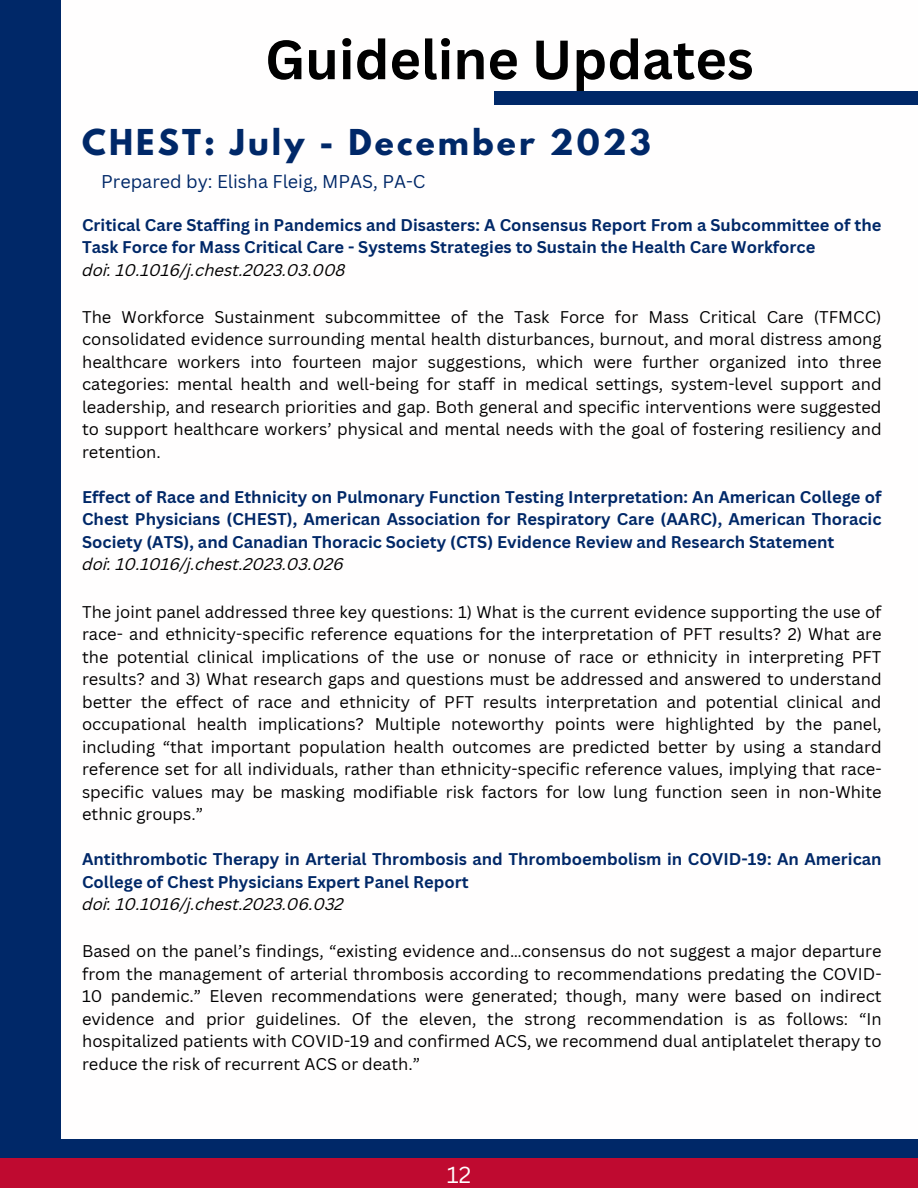
<style>
.page{position:relative;width:918px;height:1188px;background:#fff}
.page>*{position:absolute;margin:0;border:0;box-sizing:border-box;transform-origin:0 0}
.t1{font:700 54px "Canva Sans";color:#000}
.t2{font:700 31.65px "League Spartan";letter-spacing:.1em;color:#002868}
.t3{font:22.65px "Canva Sans";color:#fffefe}
.t4{font:18px "Canva Sans";color:#002868}
.t5{font:16.5px/22.5px "Canva Sans";color:#000;text-align:justify}
.t6{font:700 16.5px/22.5px "Canva Sans";color:#002868}
.t7{font:italic 16.5px "Canva Sans";color:#000}
</style>
<div class="page">
<div style="left:0;top:0;width:61px;height:1188px;background:#002868"></div>
<div style="left:53px;top:1139px;width:865px;height:49px;background:#002868"></div>
<div style="left:0;top:1158px;width:918px;height:30px;background:#bf0a30"></div>
<div style="left:494px;top:92px;width:424px;height:13px;background:#002868"></div>
<p class="t1" style="left:265px;top:22px;width:490px">Guideline Updates</p>
<p class="t2" style="left:82px;top:127px;width:570px">CHEST: July - December 2023</p>
<p class="t4" style="left:101px;top:169px;width:326px">Prepared by: Elisha Fleig, MPAS, PA-C</p>
<p class="t6" style="left:82px;top:213px;width:801px">Critical Care Staffing in Pandemics and Disasters: A Consensus Report From a Subcommittee of the<br>Task Force for Mass Critical Care - Systems Strategies to Sustain the Health Care Workforce</p>
<p class="t7" style="left:82px;top:263px;width:265px">doi: 10.1016/j.chest.2023.03.008</p>
<p class="t5" style="left:82px;top:305px;width:801px">The Workforce Sustainment subcommittee of the Task Force for Mass Critical Care (TFMCC) consolidated evidence surrounding mental health disturbances, burnout, and moral distress among healthcare workers into fourteen major suggestions, which were further organized into three categories: mental health and well-being for staff in medical settings, system-level support and leadership, and research priorities and gap. Both general and specific interventions were suggested to support healthcare workers’ physical and mental needs with the goal of fostering resiliency and retention.</p>
<p class="t6" style="left:82px;top:485px;width:801px;text-align:justify">Effect of Race and Ethnicity on Pulmonary Function Testing Interpretation: An American College of Chest Physicians (CHEST), American Association for Respiratory Care (AARC), American Thoracic Society (ATS), and Canadian Thoracic Society (CTS) Evidence Review and Research Statement</p>
<p class="t7" style="left:82px;top:558px;width:263px">doi: 10.1016/j.chest.2023.03.026</p>
<p class="t5" style="left:82px;top:600px;width:801px">The joint panel addressed three key questions: 1) What is the current evidence supporting the use of race- and ethnicity-specific reference equations for the interpretation of PFT results? 2) What are the potential clinical implications of the use or nonuse of race or ethnicity in interpreting PFT results? and 3) What research gaps and questions must be addressed and answered to understand better the effect of race and ethnicity of PFT results interpretation and potential clinical and occupational health implications? Multiple noteworthy points were highlighted by the panel, including “that important population health outcomes are predicted better by using a standard reference set for all individuals, rather than ethnicity-specific reference values, implying that race&shy;specific values may be masking modifiable risk factors for low lung function seen in non-White ethnic groups.”</p>
<p class="t6" style="left:82px;top:848px;width:801px">Antithrombotic Therapy in Arterial Thrombosis and Thromboembolism in COVID-19: An American<br>College of Chest Physicians Expert Panel Report</p>
<p class="t7" style="left:82px;top:898px;width:263px">doi: 10.1016/j.chest.2023.06.032</p>
<p class="t5" style="left:82px;top:940px;width:801px">Based on the panel’s findings, “existing evidence and…consensus do not suggest a major departure from the management of arterial thrombosis according to recommendations predating the COVID-10 pandemic.” Eleven recommendations were generated; though, many were based on indirect evidence and prior guidelines. Of the eleven, the strong recommendation is as follows: “In hospitalized patients with COVID-19 and confirmed ACS, we recommend dual antiplatelet therapy to reduce the risk of recurrent ACS or death.”</p>
<p class="t3" style="left:447px;top:1159px;width:26px">12</p>
</div>
